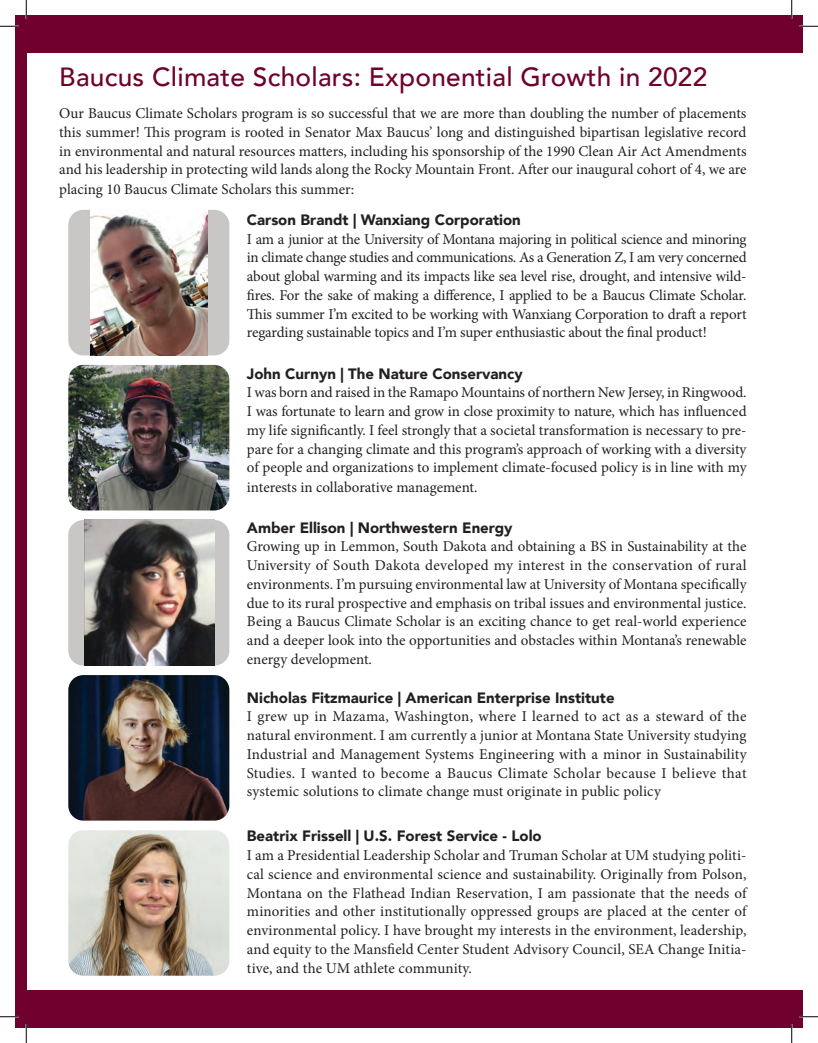
<style>
.page{position:relative;width:818px;height:1043px;background:#fff}
.page>*{position:absolute;margin:0;border:0;box-sizing:border-box;transform-origin:0 0}
.t1{font:500 26.25px "Avenir";letter-spacing:.01em;color:#70002d}
.t2{font:15px/18.8px "Minion Pro";color:#231f20;text-align:justify}
.t3{font:900 15px "Avenir";color:#231f20}
</style>
<div class="page">
<div style="left:15px;top:15px;width:787px;height:38px;background:#70002d"></div>
<img style="left:68px;top:365px;width:161px;height:145px">
<div style="left:15px;top:990px;width:787px;height:38px;background:#70002d"></div>
<div style="left:68px;top:520px;width:161px;height:145px;background:#c9c7c5;border-radius:15px"></div>
<img style="left:85px;top:520px;width:129px;height:145px">
<img style="left:68px;top:830px;width:161px;height:145px">
<img style="left:68px;top:675px;width:161px;height:145px">
<div style="left:68px;top:210px;width:161px;height:145px;background:#c9c7c5;border-radius:15px"></div>
<img style="left:90px;top:210px;width:117px;height:145px">
<div style="left:15px;top:15px;width:11px;height:1013px;background:#70002d"></div>
<svg style="left:0;top:25px;width:19px;height:2px"></svg>
<svg style="left:799px;top:25px;width:19px;height:2px"></svg>
<svg style="left:0;top:1015px;width:19px;height:2px"></svg>
<svg style="left:799px;top:1015px;width:19px;height:2px"></svg>
<svg style="left:25px;top:0;width:2px;height:19px"></svg>
<svg style="left:25px;top:1024px;width:2px;height:18px"></svg>
<svg style="left:790px;top:0;width:2px;height:19px"></svg>
<svg style="left:790px;top:1024px;width:2px;height:18px"></svg>
<h1 class="t1" style="left:59px;top:54px;width:649px">Baucus Climate Scholars: Exponential Growth in 2022</h1>
<p class="t2" style="left:59px;top:104px;width:688px">Our Baucus Climate Scholars program is so successful that we are more than doubling the number of placements this summer! This program is rooted in Senator Max Baucus’ long and distinguished bipartisan legislative record in environmental and natural resources matters, including his sponsorship of the 1990 Clean Air Act Amendments and his leadership in protecting wild lands along the Rocky Mountain Front. After our inaugural cohort of 4, we are placing 10 Baucus Climate Scholars this summer:</p>
<p class="t3" style="left:247px;top:207px;width:275px">Carson Brandt | Wanxiang Corporation</p>
<p class="t2" style="left:247px;top:229px;width:501px">I am a junior at the University of Montana majoring in political science and minoring in climate change studies and communications. As a Generation Z, I am very concerned about global warming and its impacts like sea level rise, drought, and intensive wild&shy;fires. For the sake of making a difference, I applied to be a Baucus Climate Scholar.<br>This summer I’m excited to be working with Wanxiang Corporation to draft a report regarding sustainable topics and I’m super enthusiastic about the final product!</p>
<p class="t3" style="left:247px;top:360px;width:277px">John Curnyn | The Nature Conservancy</p>
<p class="t2" style="left:247px;top:383px;width:501px">I was born and raised in the Ramapo Mountains of northern New Jersey, in Ringwood.<br>I was fortunate to learn and grow in close proximity to nature, which has influenced my life significantly. I feel strongly that a societal transformation is necessary to pre&shy;pare for a changing climate and this program’s approach of working with a diversity of people and organizations to implement climate-focused policy is in line with my interests in collaborative management.</p>
<p class="t3" style="left:247px;top:514px;width:267px">Amber Ellison | Northwestern Energy</p>
<p class="t2" style="left:247px;top:537px;width:501px">Growing up in Lemmon, South Dakota and obtaining a BS in Sustainability at the University of South Dakota developed my interest in the conservation of rural environments. I’m pursuing environmental law at University of Montana specifically due to its rural prospective and emphasis on tribal issues and environmental justice.<br>Being a Baucus Climate Scholar is an exciting chance to get real-world experience and a deeper look into the opportunities and obstacles within Montana’s renewable energy development.</p>
<p class="t3" style="left:247px;top:684px;width:369px">Nicholas Fitzmaurice | American Enterprise Institute</p>
<p class="t2" style="left:247px;top:707px;width:501px">I grew up in Mazama, Washington, where I learned to act as a steward of the natural environment. I am currently a junior at Montana State University studying Industrial and Management Systems Engineering with a minor in Sustainability Studies. I wanted to become a Baucus Climate Scholar because I believe that systemic solutions to climate change must originate in public policy</p>
<p class="t3" style="left:247px;top:823px;width:296px">Beatrix Frissell | U.S. Forest Service - Lolo</p>
<p class="t2" style="left:247px;top:846px;width:501px">I am a Presidential Leadership Scholar and Truman Scholar at UM studying politi&shy;cal science and environmental science and sustainability. Originally from Polson, Montana on the Flathead Indian Reservation, I am passionate that the needs of minorities and other institutionally oppressed groups are placed at the center of environmental policy. I have brought my interests in the environment, leadership, and equity to the Mansfield Center Student Advisory Council, SEA Change Initia&shy;tive, and the UM athlete community.</p>
</div>
